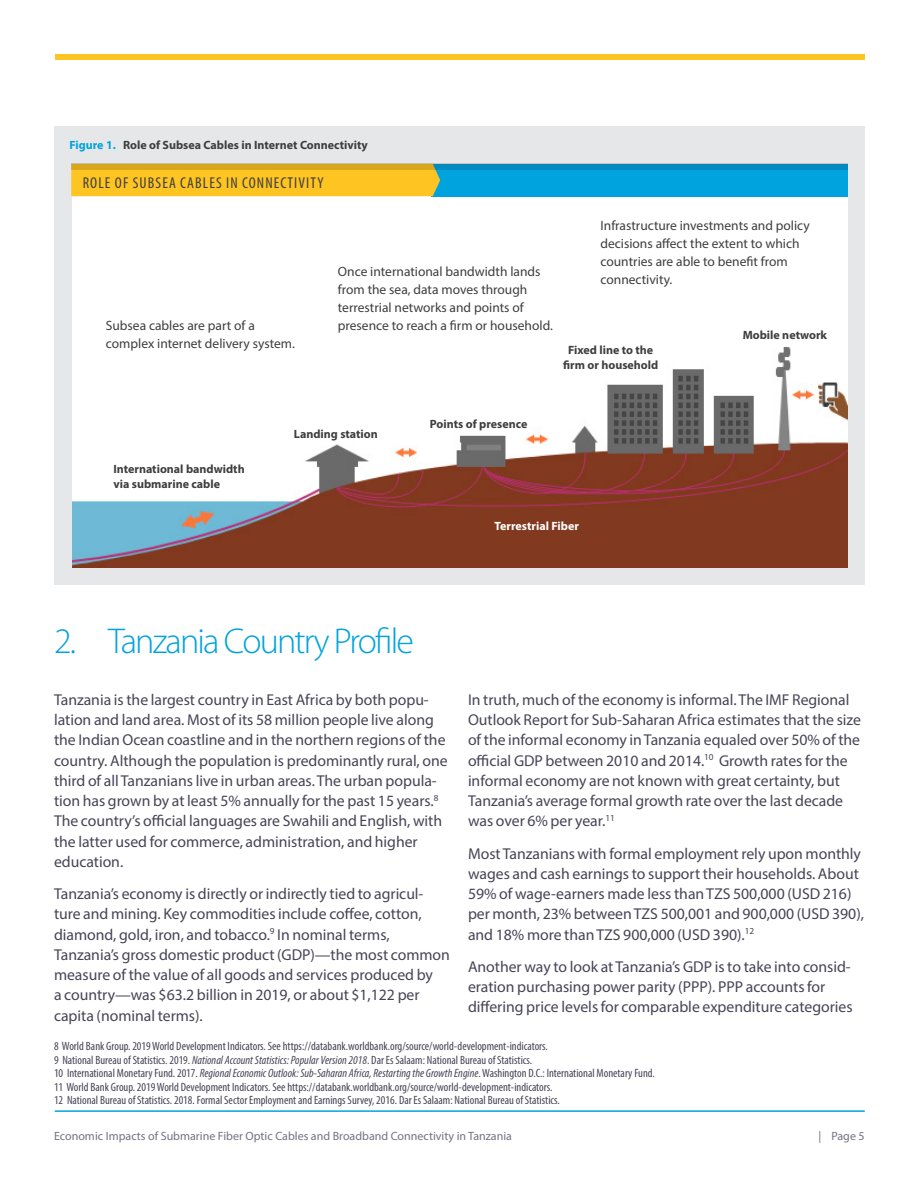
<style>
.page{position:relative;width:918px;height:1188px;background:#fff}
.page>*{position:absolute;margin:0;border:0;box-sizing:border-box;transform-origin:0 0}
.t1{font:300 36px "Myriad Pro";letter-spacing:-.05em;color:#00a3dd}
.t2{font:15.75px/20.2px "Myriad Pro";color:#474456}
.t3{font:condensed 15.75px "Myriad Pro";letter-spacing:.07em;color:#3e3e3f}
.t4{font:13.5px/18px "Myriad Pro";color:#3e3e3f}
.t5{font:condensed 12px "Myriad Pro";color:#474456}
.Table_Header{font:700 12px/15px "Myriad Pro";color:#3e3e3f}
.t6{font:12px "Myriad Pro";color:#747283}
.Table_Header-2{font:700 12px "Myriad Pro";color:#fff}
.s1{color:#00a3dd}
.s2{font-style:italic}
</style>
<div class="page">
<div style="left:55px;top:54px;width:810px;height:5px;background:#fec422"></div>
<hr style="left:55px;top:1110px;width:810px;height:2px;background:#00a3dd">
<div style="left:54px;top:126px;width:811px;height:459px;background:#e6e7e9"></div>
<img style="left:72px;top:197px;width:776px;height:371px">
<div style="left:431px;top:164px;width:417px;height:32px;background:#00a3dd"></div>
<div style="left:71px;top:170px;width:369px;height:26px;background:#fec422"></div>
<svg style="left:71px;top:164px;width:777px;height:6px;background:#659873"></svg>
<p class="Table_Header" style="left:69px;top:137px;width:300px"><span class="s1">Figure 1.</span> Role of Subsea Cables in Internet Connectivity</p>
<p class="t3" style="left:83px;top:173px;width:242px">ROLE OF SUBSEA CABLES IN CONNECTIVITY</p>
<p class="t4" style="left:338px;top:262px;width:204px">Once international bandwidth lands from the sea, data moves through terrestrial networks and points of</p>
<p class="t4" style="left:106px;top:316px;width:151px">Subsea cables are part of a</p>
<p class="t4" style="left:338px;top:316px;width:217px">presence to reach a firm or household.</p>
<p class="t4" style="left:106px;top:334px;width:191px">complex internet delivery system.</p>
<p class="t4" style="left:600px;top:216px;width:211px">Infrastructure investments and policy decisions affect the extent to which countries are able to benefit from connectivity.</p>
<p class="Table_Header" style="left:563px;top:342px;width:97px;text-align:center">Fixed line to the firm or household</p>
<p class="Table_Header" style="left:743px;top:327px;width:86px">Mobile network</p>
<p class="Table_Header" style="left:113px;top:461px;width:133px">International bandwidth via submarine cable</p>
<p class="Table_Header" style="left:294px;top:426px;width:85px">Landing station</p>
<p class="Table_Header" style="left:430px;top:416px;width:99px">Points of presence</p>
<p class="Table_Header-2" style="left:495px;top:518px;width:86px">Terrestrial Fiber</p>
<p class="t1" style="left:54px;top:621px;width:362px">2. Tanzania Country Profile</p>
<p class="t2" style="left:54px;top:689px;width:395px">Tanzania is the largest country in East Africa by both popu&shy;lation and land area. Most of its 58 million people live along the Indian Ocean coastline and in the northern regions of the country. Although the population is predominantly rural, one third of all Tanzanians live in urban areas. The urban popula&shy;tion has grown by at least 5% annually for the past 15 years.<sup>8<br></sup>The country’s official languages are Swahili and English, with the latter used for commerce, administration, and higher education.</p>
<p class="t2" style="left:54px;top:883px;width:397px">Tanzania’s economy is directly or indirectly tied to agricul&shy;ture and mining. Key commodities include coffee, cotton, diamond, gold, iron, and tobacco.<sup>9</sup> In nominal terms, Tanzania’s gross domestic product (GDP)—the most common measure of the value of all goods and services produced by<br>a country—was $63.2 billion in 2019, or about $1,122 per capita (nominal terms).</p>
<p class="t2" style="left:468px;top:689px;width:395px">In truth, much of the economy is informal. The IMF Regional Outlook Report for Sub-Saharan Africa estimates that the size of the informal economy in Tanzania equaled over 50% of the official GDP between 2010 and 2014.<sup>10</sup> Growth rates for the informal economy are not known with great certainty, but Tanzania’s average formal growth rate over the last decade was over 6% per year.<sup>11</sup></p>
<p class="t2" style="left:468px;top:843px;width:398px">Most Tanzanians with formal employment rely upon monthly wages and cash earnings to support their households. About 59% of wage-earners made less than TZS 500,000 (USD 216) per month, 23% between TZS 500,001 and 900,000 (USD 390), and 18% more than TZS 900,000 (USD 390).<sup>12</sup></p>
<p class="t2" style="left:468px;top:956px;width:386px">Another way to look at Tanzania’s GDP is to take into consid&shy;eration purchasing power parity (PPP). PPP accounts for differing price levels for comparable expenditure categories</p>
<p class="t5" style="left:54px;top:1039px;width:495px">8 World Bank Group. 2019 World Development Indicators. See https://databank.worldbank.org/source/world-development-indicators.</p>
<p class="t5" style="left:54px;top:1052px;width:480px">9 National Bureau of Statistics. 2019. <span class="s2">National Account Statistics: Popular Version 2018</span>. Dar Es Salaam: National Bureau of Statistics.</p>
<p class="t5" style="left:54px;top:1066px;width:602px">10 International Monetary Fund. 2017. <span class="s2">Regional Economic Outlook: Sub-Saharan Africa, Restarting the Growth Engine</span>. Washington D.C.: International Monetary Fund.</p>
<p class="t5" style="left:54px;top:1079px;width:500px">11 World Bank Group. 2019 World Development Indicators. See https://databank.worldbank.org/source/world-development-indicators.</p>
<p class="t5" style="left:54px;top:1093px;width:507px">12 National Bureau of Statistics. 2018. Formal Sector Employment and Earnings Survey, 2016. Dar Es Salaam: National Bureau of Statistics.</p>
<p class="t6" style="left:54px;top:1129px;width:460px">Economic Impacts of Submarine Fiber Optic Cables and Broadband Connectivity in Tanzania</p>
<p class="t6" style="left:818px;top:1129px;width:48px">| Page 5</p>
</div>
